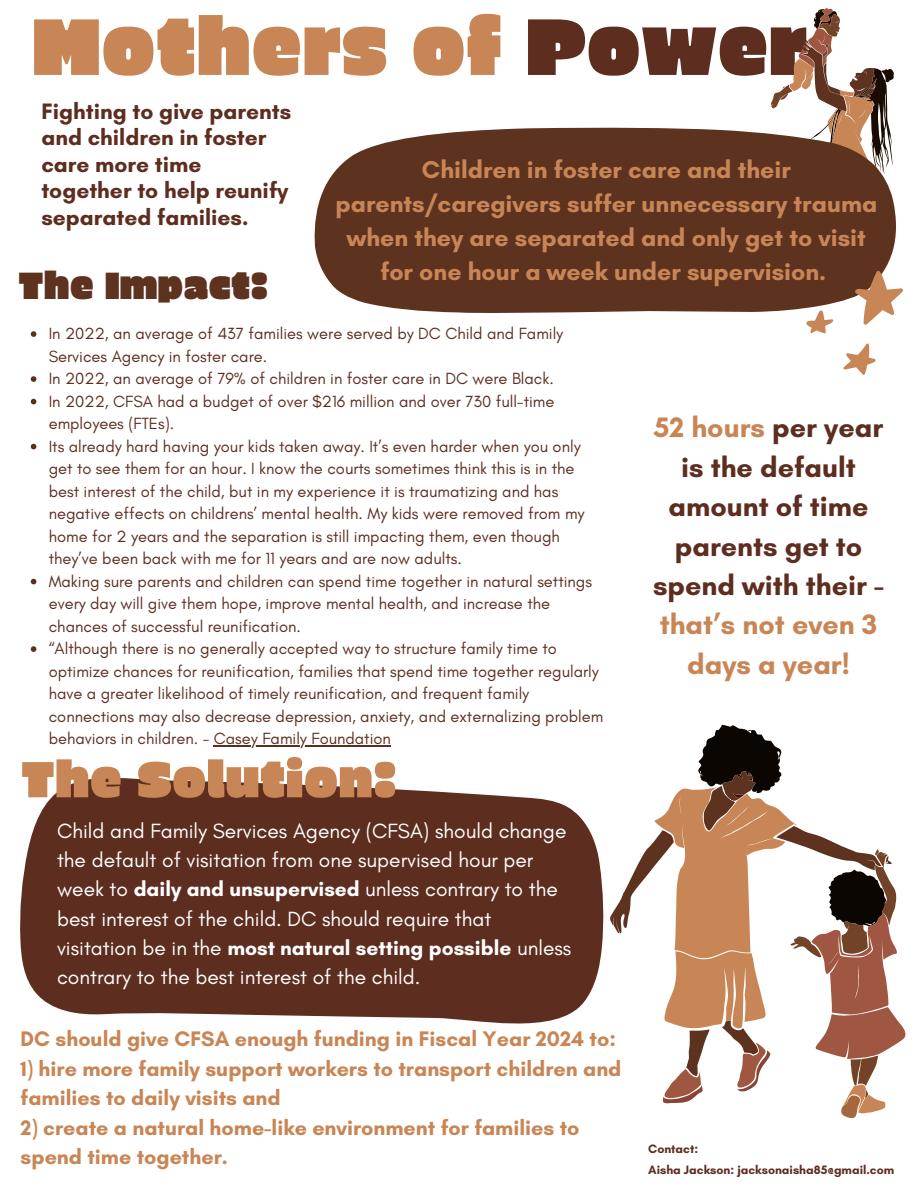
<style>
.page{position:relative;width:918px;height:1188px;background:#fff}
.page>*{position:absolute;margin:0;border:0;box-sizing:border-box;transform-origin:0 0}
.t1{font:80.4px "Erica One";color:#c88656}
.t2{font:51px "Erica One";color:#c88656}
.t3{font:38.1px "Erica One";color:#5d321f}
.t4{font:700 28.65px/39.3px "Glacial Indifference";color:#5d2e1f;text-align:center}
.t5{font:700 24.9px/34.3px "Glacial Indifference";color:#c88656;text-align:center}
.t6{font:700 22.8px/26.4px "Glacial Indifference";color:#5d2e1f}
.t7{font:700 21.45px/29.5px "Glacial Indifference";color:#c88656}
.t8{font:21px/29.2px "Glacial Indifference";color:#fff}
.t9{font:16.5px/22.5px "Glacial Indifference";color:#5d2e1f}
.t10{font:700 12.45px "Glacial Indifference";color:#5d2e1f}
.s1{color:#5d2e1f}
.s2{font-weight:700}
.s3{color:#c88656}
</style>
<div class="page">
<svg style="left:31px;top:331px;width:5px;height:6px"></svg>
<svg style="left:31px;top:376px;width:5px;height:6px"></svg>
<svg style="left:31px;top:399px;width:5px;height:5px"></svg>
<svg style="left:31px;top:444px;width:5px;height:5px"></svg>
<svg style="left:31px;top:579px;width:5px;height:5px"></svg>
<svg style="left:31px;top:646px;width:5px;height:6px"></svg>
<hr style="left:214px;top:745px;width:177px;height:1px;background:#5d2e1f">
<svg style="left:771px;top:8px;width:123px;height:108px"></svg>
<svg style="left:663px;top:724px;width:233px;height:394px"></svg>
<svg style="left:610px;top:771px;width:282px;height:305px"></svg>
<svg style="left:664px;top:913px;width:242px;height:185px"></svg>
<svg style="left:314px;top:116px;width:582px;height:197px;background:#724d3c"></svg>
<svg style="left:799px;top:264px;width:104px;height:111px"></svg>
<svg style="left:20px;top:777px;width:584px;height:247px;background:#6e4436"></svg>
<p class="t1" style="left:32px;top:-18px;width:777px">Mothers of <span class="s1">Power</span></p>
<p class="t6" style="left:41px;top:98px;width:251px">Fighting to give parents and children in foster care more time together to help reunify separated families.</p>
<p class="t3" style="left:18px;top:255px;width:252px">The Impact:</p>
<p class="t5" style="left:336px;top:152px;width:543px">Children in foster care and their parents/caregivers suffer unnecessary trauma when they are separated and only get to visit for one hour a week under supervision.</p>
<p class="t9" style="left:49px;top:322px;width:516px">In 2022, an average of 437 families were served by DC Child and Family<br>Services Agency in foster care.</p>
<p class="t9" style="left:49px;top:367px;width:507px">In 2022, an average of 79% of children in foster care in DC were Black.</p>
<p class="t9" style="left:49px;top:390px;width:507px">In 2022, CFSA had a budget of over $216 million and over 730 full-time employees (FTEs).</p>
<p class="t9" style="left:49px;top:435px;width:537px">Its already hard having your kids taken away. It’s even harder when you only get to see them for an hour. I know the courts sometimes think this is in the best interest of the child, but in my experience it is traumatizing and has negative effects on childrens’ mental health. My kids were removed from my home for 2 years and the separation is still impacting them, even though they’ve been back with me for 11 years and are now adults.</p>
<p class="t9" style="left:49px;top:570px;width:545px">Making sure parents and children can spend time together in natural settings every day will give them hope, improve mental health, and increase the chances of successful reunification.</p>
<p class="t9" style="left:49px;top:637px;width:556px">“Although there is no generally accepted way to structure family time to optimize chances for reunification, families that spend time together regularly have a greater likelihood of timely reunification, and frequent family connections may also decrease depression, anxiety, and externalizing problem behaviors in children. - Casey Family Foundation</p>
<p class="t2" style="left:21px;top:739px;width:378px">The Solution:</p>
<p class="t8" style="left:57px;top:816px;width:516px">Child and Family Services Agency (CFSA) should change the default of visitation from one supervised hour per week to <span class="s2">daily and unsupervised</span> unless contrary to the best interest of the child. DC should require that visitation be in the <span class="s2">most natural setting possible</span> unless contrary to the best interest of the child.</p>
<p class="t7" style="left:21px;top:1024px;width:597px">DC should give CFSA enough funding in Fiscal Year 2024 to:</p>
<p class="t7" style="left:21px;top:1054px;width:602px">1) hire more family support workers to transport children and families to daily visits and</p>
<p class="t7" style="left:21px;top:1113px;width:560px">2) create a natural home-like environment for families to spend time together.</p>
<p class="t4" style="left:653px;top:408px;width:232px"><span class="s3">52 hours</span> per year is the default amount of time parents get to spend with their - <span class="s3">that’s not even 3 days a year!</span></p>
<p class="t10" style="left:648px;top:1141px;width:52px">Contact:</p>
<p class="t10" style="left:648px;top:1162px;width:248px">Aisha Jackson: jacksonaisha85@gmail.com</p>
</div>
